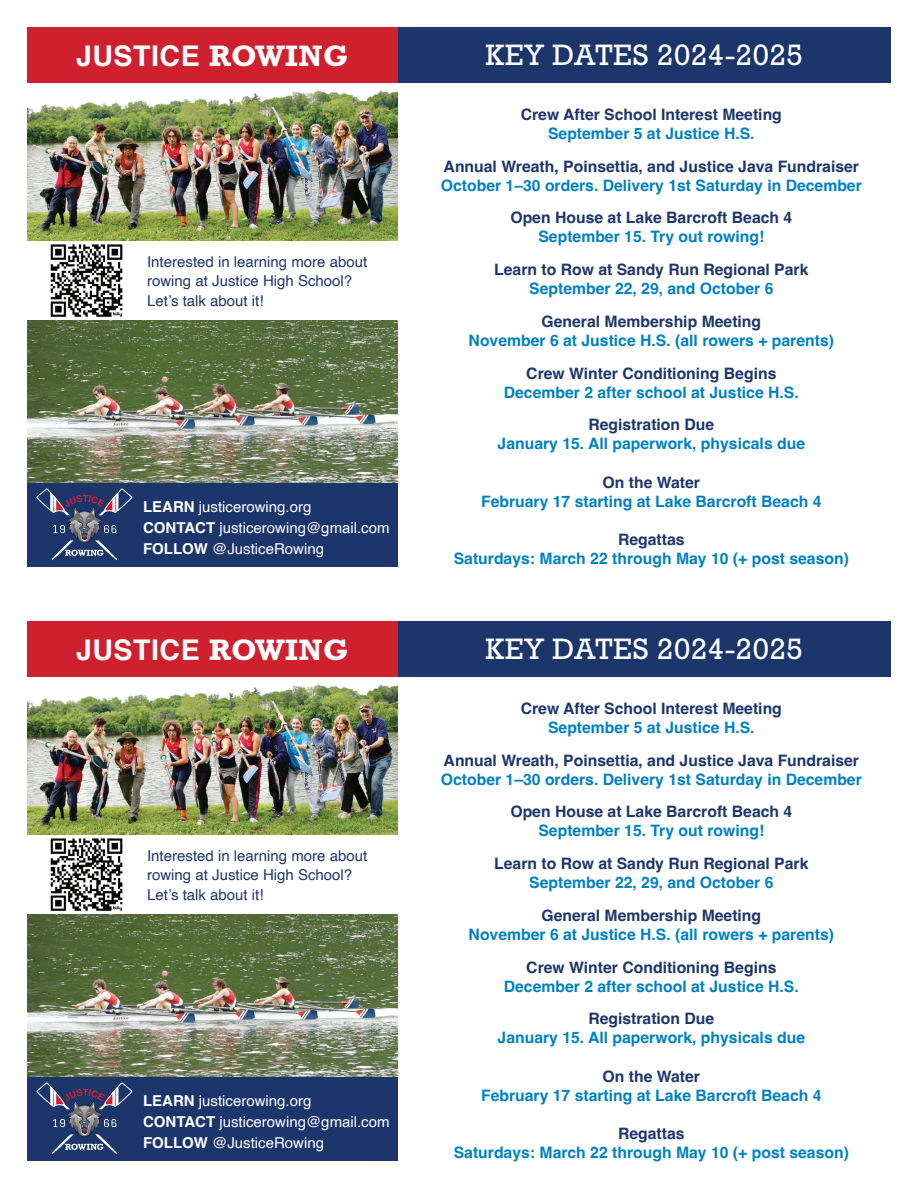
<style>
.page{position:relative;width:918px;height:1188px;background:#fff}
.page>*{position:absolute;margin:0;border:0;box-sizing:border-box;transform-origin:0 0}
.t1{font:30px "Rockwell Std";letter-spacing:.02em;color:#fff}
.t2{font:700 28.5px "Helvetica";letter-spacing:.02em;color:#fff}
.t3{font:700 15.75px "Helvetica";color:#0081c3}
.t4{font:700 15.75px "Helvetica";color:#1d366c}
.t5{font:15px/21px "Helvetica";color:#fff}
.t6{font:15px/19.5px "Helvetica";color:#1c366c}
.s1{font-family:"Rockwell Std";font-size:30px}
.s2{font-weight:700}
</style>
<div class="page">
<div style="left:27px;top:481px;width:370px;height:86px;background:#1c366c"></div>
<img style="left:27px;top:90px;width:370px;height:151px">
<div style="left:397px;top:27px;width:494px;height:56px;background:#1c366c"></div>
<div style="left:27px;top:27px;width:370px;height:56px;background:#cf202f"></div>
<img style="left:27px;top:321px;width:370px;height:161px">
<svg style="left:36px;top:488px;width:96px;height:72px"></svg>
<img style="left:50px;top:244px;width:73px;height:73px">
<div style="left:27px;top:1075px;width:370px;height:86px;background:#1c366c"></div>
<img style="left:27px;top:684px;width:370px;height:151px">
<div style="left:397px;top:621px;width:494px;height:56px;background:#1c366c"></div>
<div style="left:27px;top:621px;width:370px;height:56px;background:#cf202f"></div>
<img style="left:27px;top:915px;width:370px;height:161px">
<svg style="left:36px;top:1082px;width:96px;height:72px"></svg>
<img style="left:50px;top:838px;width:73px;height:73px">
<h2 class="t2" style="left:76px;top:39px;width:274px">JUSTICE <span class="s1">ROWING</span></h2>
<h1 class="t1" style="left:486px;top:38px;width:319px">KEY DATES 2024-2025</h1>
<p class="t6" style="left:147px;top:252px;width:222px">Interested in learning more about rowing at Justice High School?<br>Let’s talk about it!</p>
<p class="t5" style="left:143px;top:496px;width:248px"><span class="s2">LEARN</span> justicerowing.org<br><span class="s2">CONTACT</span> justicerowing@gmail.com<br><span class="s2">FOLLOW</span> @JusticeRowing</p>
<p class="t4" style="left:521px;top:105px;width:263px">Crew After School Interest Meeting</p>
<p class="t3" style="left:548px;top:124px;width:208px">September 5 at Justice H.S.</p>
<p class="t4" style="left:444px;top:156px;width:417px">Annual Wreath, Poinsettia, and Justice Java Fundraiser</p>
<p class="t3" style="left:441px;top:176px;width:423px">October 1–30 orders. Delivery 1st Saturday in December</p>
<p class="t4" style="left:510px;top:208px;width:283px">Open House at Lake Barcroft Beach 4</p>
<p class="t3" style="left:538px;top:227px;width:227px">September 15. Try out rowing!</p>
<p class="t4" style="left:494px;top:260px;width:316px">Learn to Row at Sandy Run Regional Park</p>
<p class="t3" style="left:529px;top:279px;width:246px">September 22, 29, and October 6</p>
<p class="t4" style="left:542px;top:312px;width:221px">General Membership Meeting</p>
<p class="t3" style="left:469px;top:331px;width:367px">November 6 at Justice H.S. (all rowers + parents)</p>
<p class="t4" style="left:526px;top:363px;width:252px">Crew Winter Conditioning Begins</p>
<p class="t3" style="left:504px;top:383px;width:296px">December 2 after school at Justice H.S.</p>
<p class="t4" style="left:588px;top:415px;width:128px">Registration Due</p>
<p class="t3" style="left:498px;top:434px;width:309px">January 15. All paperwork, physicals due</p>
<p class="t4" style="left:603px;top:473px;width:99px">On the Water</p>
<p class="t3" style="left:481px;top:492px;width:342px">February 17 starting at Lake Barcroft Beach 4</p>
<p class="t4" style="left:618px;top:530px;width:68px">Regattas</p>
<p class="t3" style="left:454px;top:549px;width:397px">Saturdays: March 22 through May 10 (+ post season)</p>
<h2 class="t2" style="left:76px;top:632px;width:274px">JUSTICE <span class="s1">ROWING</span></h2>
<h1 class="t1" style="left:486px;top:632px;width:319px">KEY DATES 2024-2025</h1>
<p class="t6" style="left:147px;top:846px;width:222px">Interested in learning more about rowing at Justice High School?<br>Let’s talk about it!</p>
<p class="t5" style="left:143px;top:1090px;width:248px"><span class="s2">LEARN</span> justicerowing.org<br><span class="s2">CONTACT</span> justicerowing@gmail.com<br><span class="s2">FOLLOW</span> @JusticeRowing</p>
<p class="t4" style="left:521px;top:699px;width:263px">Crew After School Interest Meeting</p>
<p class="t3" style="left:548px;top:718px;width:208px">September 5 at Justice H.S.</p>
<p class="t4" style="left:444px;top:750px;width:417px">Annual Wreath, Poinsettia, and Justice Java Fundraiser</p>
<p class="t3" style="left:441px;top:770px;width:423px">October 1–30 orders. Delivery 1st Saturday in December</p>
<p class="t4" style="left:510px;top:802px;width:283px">Open House at Lake Barcroft Beach 4</p>
<p class="t3" style="left:538px;top:821px;width:227px">September 15. Try out rowing!</p>
<p class="t4" style="left:494px;top:854px;width:316px">Learn to Row at Sandy Run Regional Park</p>
<p class="t3" style="left:529px;top:873px;width:246px">September 22, 29, and October 6</p>
<p class="t4" style="left:542px;top:906px;width:221px">General Membership Meeting</p>
<p class="t3" style="left:469px;top:925px;width:367px">November 6 at Justice H.S. (all rowers + parents)</p>
<p class="t4" style="left:526px;top:957px;width:252px">Crew Winter Conditioning Begins</p>
<p class="t3" style="left:504px;top:977px;width:296px">December 2 after school at Justice H.S.</p>
<p class="t4" style="left:588px;top:1009px;width:128px">Registration Due</p>
<p class="t3" style="left:498px;top:1028px;width:309px">January 15. All paperwork, physicals due</p>
<p class="t4" style="left:603px;top:1067px;width:99px">On the Water</p>
<p class="t3" style="left:481px;top:1086px;width:342px">February 17 starting at Lake Barcroft Beach 4</p>
<p class="t4" style="left:618px;top:1124px;width:68px">Regattas</p>
<p class="t3" style="left:454px;top:1143px;width:397px">Saturdays: March 22 through May 10 (+ post season)</p>
</div>
